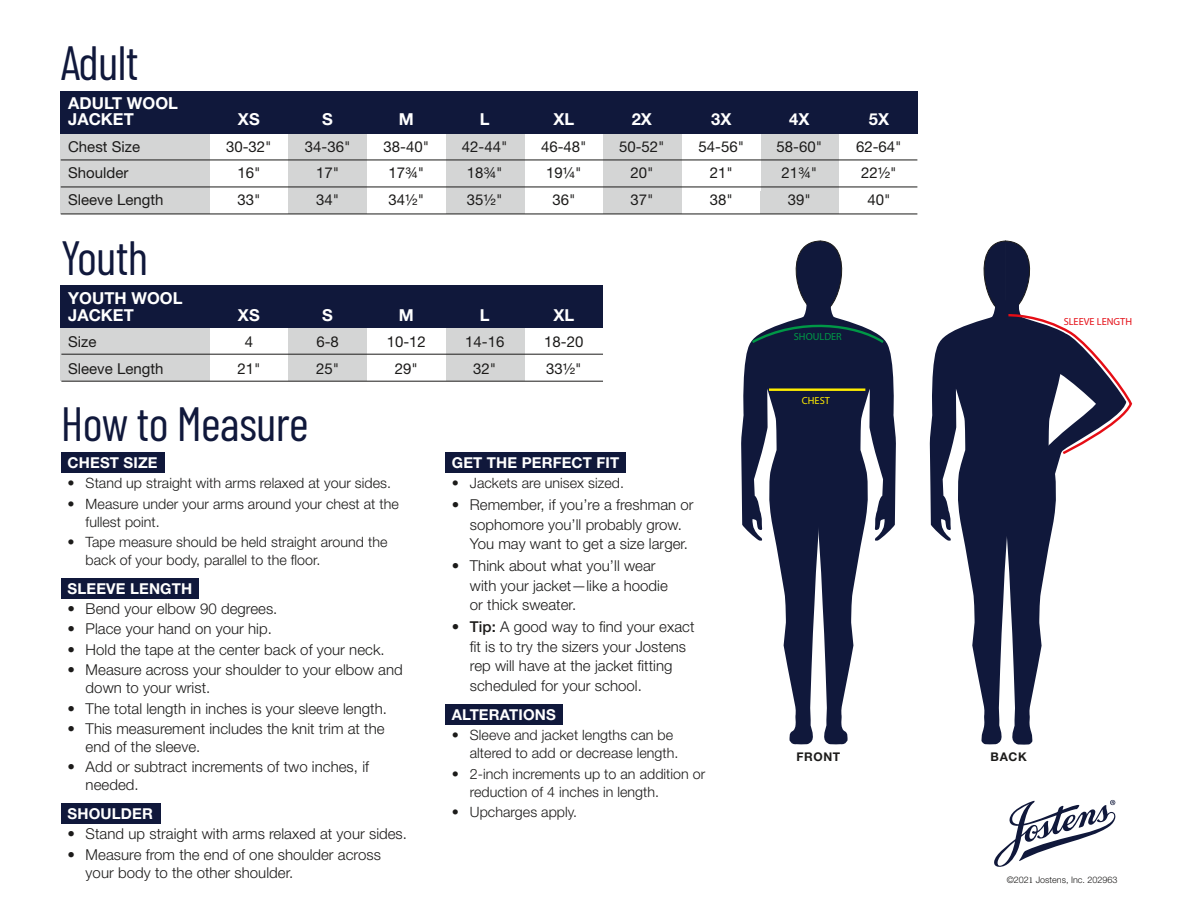
<style>
.page{position:relative;width:1188px;height:918px;background:#fff}
.page>*{position:absolute;margin:0;border:0;box-sizing:border-box;transform-origin:0 0}
.t1{font:48px "Barlow Condensed";letter-spacing:-.015em;color:#10183b}
.t2{font:700 16.5px/16.5px "Helvetica Neue LT Std";letter-spacing:.005em;color:#fff}
.t3{font:300 15px/19.5px "Helvetica Neue LT Std";letter-spacing:.005em;color:#1c1b1a}
.t4{font:15px "Helvetica Neue LT Std";color:#1c1b1a}
.t5{font:700 15px "Helvetica Neue LT Std";letter-spacing:.01em;color:#fff}
.t6{font:300 14.25px/18px "Helvetica Neue LT Std";letter-spacing:.005em;color:#1c1b1a}
.t7{font:700 12px "Helvetica Neue LT Std";letter-spacing:.05em;color:#1c1b1a}
.t8{font:10.35px "Myriad Pro";color:#e5121a}
.t9{font:10.35px "Myriad Pro";color:#009846}
.t10{font:10.35px "Myriad Pro";color:#feeb00}
.t11{font:9.45px "Myriad Pro";color:#1c1b1a}
.t12{font:300 9px "Helvetica Neue LT Std";color:#1c1b1a}
.s1{font-weight:500}
.s2{font-family:"Minion Pro";font-weight:400}
</style>
<div class="page">
<div style="left:760px;top:133px;width:79px;height:81px;background:#d4d5d5"></div>
<div style="left:61px;top:133px;width:149px;height:81px;background:#d4d5d5"></div>
<div style="left:289px;top:133px;width:78px;height:81px;background:#d4d5d5"></div>
<div style="left:446px;top:133px;width:78px;height:81px;background:#d4d5d5"></div>
<div style="left:603px;top:133px;width:79px;height:81px;background:#d4d5d5"></div>
<div style="left:61px;top:91px;width:857px;height:42px;background:#10183b"></div>
<hr style="left:61px;top:160px;width:856px;height:1px;background:#1c1b1a">
<hr style="left:61px;top:187px;width:856px;height:1px;background:#1c1b1a">
<hr style="left:61px;top:214px;width:856px;height:1px;background:#1c1b1a">
<div style="left:61px;top:327px;width:149px;height:54px;background:#d4d5d5"></div>
<div style="left:289px;top:327px;width:78px;height:54px;background:#d4d5d5"></div>
<div style="left:446px;top:327px;width:78px;height:54px;background:#d4d5d5"></div>
<div style="left:61px;top:285px;width:542px;height:43px;background:#10183b"></div>
<hr style="left:61px;top:354px;width:542px;height:1px;background:#1c1b1a">
<hr style="left:61px;top:381px;width:542px;height:1px;background:#1c1b1a">
<div style="left:62px;top:452px;width:103px;height:20px;background:#10183b"></div>
<div style="left:446px;top:452px;width:180px;height:20px;background:#10183b"></div>
<div style="left:62px;top:578px;width:137px;height:20px;background:#10183b"></div>
<div style="left:62px;top:803px;width:99px;height:21px;background:#10183b"></div>
<div style="left:446px;top:704px;width:117px;height:21px;background:#10183b"></div>
<svg style="left:930px;top:241px;width:203px;height:504px"></svg>
<svg style="left:741px;top:241px;width:155px;height:504px"></svg>
<hr style="left:769px;top:388px;width:96px;height:3px;background:#ffed00">
<svg style="left:994px;top:800px;width:122px;height:67px"></svg>
<h1 class="t1" style="left:61px;top:29px;width:79px">Adult</h1>
<p class="t2" style="left:68px;top:94px;width:111px">ADULT WOOL<br>JACKET</p>
<p class="t2" style="left:238px;top:111px;width:23px">XS</p>
<p class="t2" style="left:322px;top:111px;width:12px">S</p>
<p class="t2" style="left:399px;top:111px;width:16px">M</p>
<p class="t2" style="left:480px;top:111px;width:11px">L</p>
<p class="t2" style="left:553px;top:111px;width:22px">XL</p>
<p class="t2" style="left:632px;top:111px;width:22px">2X</p>
<p class="t2" style="left:711px;top:111px;width:22px">3X</p>
<p class="t2" style="left:789px;top:111px;width:22px">4X</p>
<p class="t2" style="left:869px;top:111px;width:22px">5X</p>
<p class="t4" style="left:68px;top:137px;width:73px">Chest Size</p>
<p class="t4" style="left:226px;top:137px;width:47px">30-32"</p>
<p class="t4" style="left:305px;top:137px;width:47px">34-36"</p>
<p class="t4" style="left:384px;top:137px;width:47px">38-40"</p>
<p class="t4" style="left:462px;top:137px;width:47px">42-44"</p>
<p class="t4" style="left:541px;top:137px;width:47px">46-48"</p>
<p class="t4" style="left:619px;top:137px;width:47px">50-52"</p>
<p class="t4" style="left:699px;top:137px;width:47px">54-56"</p>
<p class="t4" style="left:777px;top:137px;width:47px">58-60"</p>
<p class="t4" style="left:856px;top:137px;width:47px">62-64"</p>
<p class="t4" style="left:68px;top:164px;width:62px">Shoulder</p>
<p class="t4" style="left:237px;top:164px;width:25px">16"</p>
<p class="t4" style="left:316px;top:164px;width:25px">17"</p>
<p class="t4" style="left:389px;top:164px;width:37px">173/4"</p>
<p class="t4" style="left:467px;top:164px;width:37px">183/4"</p>
<p class="t4" style="left:546px;top:164px;width:37px">191/4"</p>
<p class="t4" style="left:630px;top:164px;width:25px">20"</p>
<p class="t4" style="left:710px;top:164px;width:25px">21"</p>
<p class="t4" style="left:782px;top:164px;width:37px">213/4"</p>
<p class="t4" style="left:861px;top:164px;width:37px">221/2"</p>
<p class="t4" style="left:68px;top:190px;width:97px">Sleeve Length</p>
<p class="t4" style="left:237px;top:190px;width:25px">33"</p>
<p class="t4" style="left:316px;top:190px;width:25px">34"</p>
<p class="t4" style="left:389px;top:190px;width:37px">341/2"</p>
<p class="t4" style="left:467px;top:190px;width:37px">351/2"</p>
<p class="t4" style="left:552px;top:190px;width:25px">36"</p>
<p class="t4" style="left:630px;top:190px;width:25px">37"</p>
<p class="t4" style="left:710px;top:190px;width:25px">38"</p>
<p class="t4" style="left:788px;top:190px;width:25px">39"</p>
<p class="t4" style="left:867px;top:190px;width:25px">40"</p>
<h1 class="t1" style="left:61px;top:223px;width:89px">Youth</h1>
<p class="t2" style="left:68px;top:290px;width:116px">YOUTH WOOL<br>JACKET</p>
<p class="t2" style="left:238px;top:306px;width:23px">XS</p>
<p class="t2" style="left:322px;top:306px;width:12px">S</p>
<p class="t2" style="left:399px;top:306px;width:16px">M</p>
<p class="t2" style="left:480px;top:306px;width:11px">L</p>
<p class="t2" style="left:553px;top:306px;width:22px">XL</p>
<p class="t4" style="left:68px;top:333px;width:30px">Size</p>
<p class="t4" style="left:245px;top:333px;width:10px">4</p>
<p class="t4" style="left:316px;top:333px;width:24px">6-8</p>
<p class="t4" style="left:387px;top:333px;width:41px">10-12</p>
<p class="t4" style="left:465px;top:333px;width:41px">14-16</p>
<p class="t4" style="left:544px;top:333px;width:41px">18-20</p>
<p class="t4" style="left:68px;top:360px;width:97px">Sleeve Length</p>
<p class="t4" style="left:237px;top:360px;width:25px">21"</p>
<p class="t4" style="left:316px;top:360px;width:25px">25"</p>
<p class="t4" style="left:395px;top:360px;width:25px">29"</p>
<p class="t4" style="left:473px;top:360px;width:25px">32"</p>
<p class="t4" style="left:546px;top:360px;width:37px">331/2"</p>
<p class="t9" style="left:794px;top:330px;width:49px">SHOULDER</p>
<p class="t10" style="left:802px;top:394px;width:29px">CHEST</p>
<p class="t8" style="left:1064px;top:316px;width:70px">SLEEVE LENGTH</p>
<h1 class="t1" style="left:61px;top:390px;width:249px">How to Measure</h1>
<p class="t5" style="left:68px;top:453px;width:91px">CHEST SIZE</p>
<p class="t6" style="left:68px;top:474px;width:325px">• Stand up straight with arms relaxed at your sides.</p>
<p class="t6" style="left:86px;top:494px;width:315px;text-indent:-18px">• Measure under your arms around your chest at the fullest point.</p>
<p class="t6" style="left:86px;top:533px;width:303px;text-indent:-18px">• Tape measure should be held straight around the back of your body, parallel to the floor.</p>
<p class="t5" style="left:68px;top:579px;width:126px">SLEEVE LENGTH</p>
<p class="t3" style="left:68px;top:598px;width:211px">• Bend your elbow 90 degrees.</p>
<p class="t3" style="left:68px;top:619px;width:206px">• Place your hand on your hip.</p>
<p class="t3" style="left:68px;top:639px;width:319px">• Hold the tape at the center back of your neck.</p>
<p class="t3" style="left:86px;top:660px;width:319px;line-height:18px;text-indent:-18px">• Measure across your shoulder to your elbow and down to your wrist.</p>
<p class="t3" style="left:68px;top:698px;width:321px">• The total length in inches is your sleeve length.</p>
<p class="t3" style="left:86px;top:719px;width:300px;line-height:18px;text-indent:-18px">• This measurement includes the knit trim at the end of the sleeve.</p>
<p class="t3" style="left:86px;top:758px;width:285px;line-height:18px;text-indent:-18px">• Add or subtract increments of two inches, if needed.</p>
<p class="t5" style="left:68px;top:804px;width:87px">SHOULDER</p>
<p class="t3" style="left:68px;top:824px;width:341px">• Stand up straight with arms relaxed at your sides.</p>
<p class="t3" style="left:86px;top:845px;width:297px;line-height:18px;text-indent:-18px">• Measure from the end of one shoulder across your body to the other shoulder.</p>
<p class="t5" style="left:452px;top:453px;width:169px">GET THE PERFECT FIT</p>
<p class="t6" style="left:452px;top:474px;width:174px">• Jackets are unisex sized.</p>
<p class="t3" style="left:470px;top:495px;width:225px;text-indent:-18px">• Remember, if you’re a freshman or sophomore you’ll probably grow.<br>You may want to get a size larger.</p>
<p class="t3" style="left:470px;top:556px;width:200px;text-indent:-18px">• Think about what you’ll wear with your jacket—like a hoodie or thick sweater.</p>
<p class="t3" style="left:470px;top:617px;width:226px;text-indent:-18px"><span class="s1">• Tip:</span> A good way to find your exact fit is to try the sizers your Jostens rep will have at the jacket fitting scheduled for your school.</p>
<p class="t5" style="left:452px;top:705px;width:105px">ALTERATIONS</p>
<p class="t6" style="left:470px;top:726px;width:210px;text-indent:-18px">• Sleeve and jacket lengths can be altered to add or decrease length.</p>
<p class="t6" style="left:470px;top:764px;width:237px;text-indent:-18px">• 2-inch increments up to an addition or reduction of 4 inches in length.</p>
<p class="t6" style="left:452px;top:803px;width:127px">• Upcharges apply.</p>
<p class="t7" style="left:797px;top:749px;width:45px">FRONT</p>
<p class="t7" style="left:991px;top:749px;width:38px">BACK</p>
<p class="t11" style="left:805px;top:753px;width:29px">FRONT</p>
<p class="t11" style="left:999px;top:753px;width:23px">BACK</p>
<p class="t12" style="left:1007px;top:875px;width:112px">©202<span class="s2">1</span> Jostens, Inc. 202963</p>
</div>
